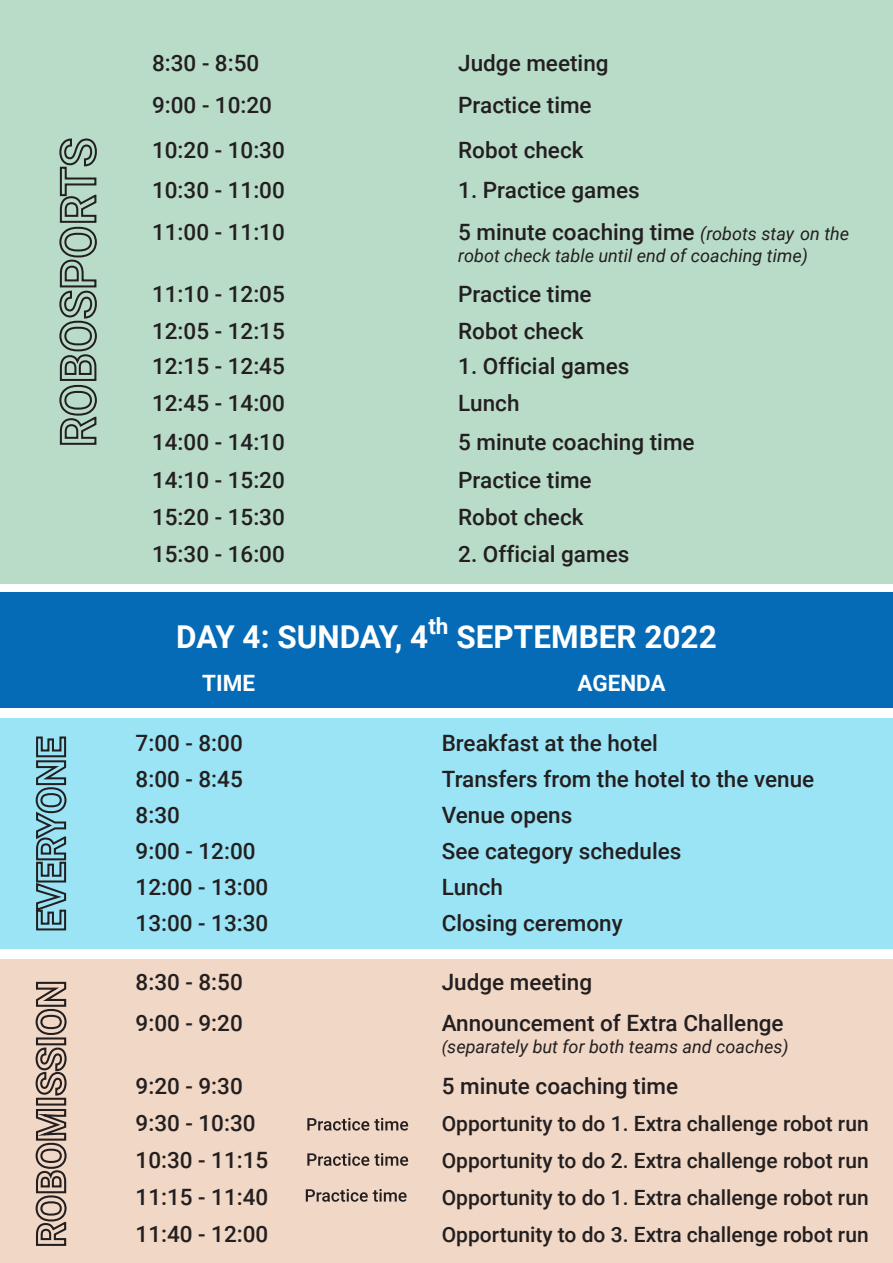
<style>
.page{position:relative;width:893px;height:1263px;background:#fff}
.page>*{position:absolute;margin:0;border:0;box-sizing:border-box;transform-origin:0 0}
.t1{font:700 31.5px "Roboto";color:#fff}
.t2{font:500 22.5px "Roboto";color:#231f20}
.t3{font:700 22.5px "Roboto";color:#fff}
.t4{font:500 21px "Roboto";color:#231f20}
.t5{font:italic 18px "Roboto";color:#231f20}
.s1{font-weight:400;font-style:italic;font-size:18px}
.s2{font-size:16.5px}
</style>
<div class="page">
<div style="left:0;top:0;width:893px;height:583px;background:#b9dcc9"></div>
<div style="left:0;top:592px;width:893px;height:116px;background:#056bb6"></div>
<div style="left:0;top:718px;width:893px;height:231px;background:#9ae4f5"></div>
<svg style="left:35px;top:736px;width:32px;height:195px"></svg>
<div style="left:0;top:959px;width:893px;height:304px;background:#f1d7c5"></div>
<svg style="left:307px;top:1118px;width:101px;height:12px"></svg>
<svg style="left:307px;top:1153px;width:101px;height:13px"></svg>
<svg style="left:306px;top:1189px;width:101px;height:13px"></svg>
<svg style="left:35px;top:1109px;width:32px;height:137px"></svg>
<div style="left:36px;top:1098px;width:30px;height:7px;border:2px solid #231f20"></div>
<svg style="left:35px;top:1047px;width:32px;height:49px"></svg>
<div style="left:36px;top:1037px;width:30px;height:8px;border:2px solid #231f20"></div>
<svg style="left:35px;top:981px;width:32px;height:54px"></svg>
<svg style="left:59px;top:138px;width:38px;height:307px"></svg>
<p class="t2" style="left:152px;top:48px;width:109px">8:30 - 8:50</p>
<p class="t2" style="left:458px;top:48px;width:152px">Judge meeting</p>
<p class="t2" style="left:152px;top:89px;width:121px">9:00 - 10:20</p>
<p class="t2" style="left:458px;top:89px;width:135px">Practice time</p>
<p class="t2" style="left:152px;top:134px;width:134px">10:20 - 10:30</p>
<p class="t2" style="left:458px;top:134px;width:127px">Robot check</p>
<p class="t2" style="left:152px;top:175px;width:134px">10:30 - 11:00</p>
<p class="t2" style="left:458px;top:175px;width:183px">1. Practice games</p>
<p class="t2" style="left:152px;top:216px;width:134px">11:00 - 11:10</p>
<p class="t2" style="left:458px;top:216px;width:392px">5 minute coaching time <span class="s1">(robots stay on the</span></p>
<p class="t5" style="left:458px;top:243px;width:351px">robot check table until end of coaching time)</p>
<p class="t2" style="left:152px;top:278px;width:134px">11:10 - 12:05</p>
<p class="t2" style="left:458px;top:278px;width:135px">Practice time</p>
<p class="t2" style="left:152px;top:315px;width:134px">12:05 - 12:15</p>
<p class="t2" style="left:458px;top:315px;width:127px">Robot check</p>
<p class="t2" style="left:152px;top:351px;width:134px">12:15 - 12:45</p>
<p class="t2" style="left:458px;top:351px;width:173px">1. Official games</p>
<p class="t2" style="left:152px;top:388px;width:134px">12:45 - 14:00</p>
<p class="t2" style="left:458px;top:388px;width:63px">Lunch</p>
<p class="t2" style="left:152px;top:426px;width:134px">14:00 - 14:10</p>
<p class="t2" style="left:458px;top:426px;width:238px">5 minute coaching time</p>
<p class="t2" style="left:152px;top:464px;width:134px">14:10 - 15:20</p>
<p class="t2" style="left:458px;top:464px;width:135px">Practice time</p>
<p class="t2" style="left:152px;top:501px;width:134px">15:20 - 15:30</p>
<p class="t2" style="left:458px;top:501px;width:127px">Robot check</p>
<p class="t2" style="left:152px;top:538px;width:134px">15:30 - 16:00</p>
<p class="t2" style="left:458px;top:538px;width:173px">2. Official games</p>
<h1 class="t1" style="left:176px;top:614px;width:542px">DAY 4: SUNDAY, 4<sup>th</sup> SEPTEMBER 2022</h1>
<p class="t3" style="left:202px;top:667px;width:54px">TIME</p>
<p class="t3" style="left:577px;top:667px;width:90px">AGENDA</p>
<p class="t2" style="left:136px;top:727px;width:109px">7:00 - 8:00</p>
<p class="t2" style="left:442px;top:727px;width:218px">Breakfast at the hotel</p>
<p class="t2" style="left:136px;top:763px;width:109px">8:00 - 8:45</p>
<p class="t2" style="left:442px;top:763px;width:374px">Transfers from the hotel to the venue</p>
<p class="t2" style="left:136px;top:799px;width:46px">8:30</p>
<p class="t2" style="left:442px;top:799px;width:132px">Venue opens</p>
<p class="t2" style="left:136px;top:835px;width:121px">9:00 - 12:00</p>
<p class="t2" style="left:442px;top:835px;width:241px">See category schedules</p>
<p class="t2" style="left:136px;top:871px;width:134px">12:00 - 13:00</p>
<p class="t2" style="left:442px;top:871px;width:63px">Lunch</p>
<p class="t2" style="left:136px;top:907px;width:134px">13:00 - 13:30</p>
<p class="t2" style="left:442px;top:907px;width:182px">Closing ceremony</p>
<p class="t2" style="left:136px;top:967px;width:109px">8:30 - 8:50</p>
<p class="t2" style="left:442px;top:967px;width:152px">Judge meeting</p>
<p class="t2" style="left:136px;top:1007px;width:109px">9:00 - 9:20</p>
<p class="t2" style="left:442px;top:1007px;width:343px">Announcement of Extra Challenge</p>
<p class="t5" style="left:442px;top:1034px;width:348px"><span class="s2">(</span>separately but for both teams and coaches)</p>
<p class="t2" style="left:136px;top:1070px;width:109px">9:20 - 9:30</p>
<p class="t2" style="left:442px;top:1070px;width:238px">5 minute coaching time</p>
<p class="t2" style="left:136px;top:1107px;width:121px">9:30 - 10:30</p>
<p class="t4" style="left:442px;top:1109px;width:428px">Opportunity to do 1. Extra challenge robot run</p>
<p class="t2" style="left:136px;top:1144px;width:134px">10:30 - 11:15</p>
<p class="t4" style="left:442px;top:1146px;width:428px">Opportunity to do 2. Extra challenge robot run</p>
<p class="t2" style="left:136px;top:1181px;width:134px">11:15 - 11:40</p>
<p class="t4" style="left:442px;top:1183px;width:428px">Opportunity to do 1. Extra challenge robot run</p>
<p class="t2" style="left:136px;top:1218px;width:134px">11:40 - 12:00</p>
<p class="t4" style="left:442px;top:1219px;width:428px">Opportunity to do 3. Extra challenge robot run</p>
</div>
